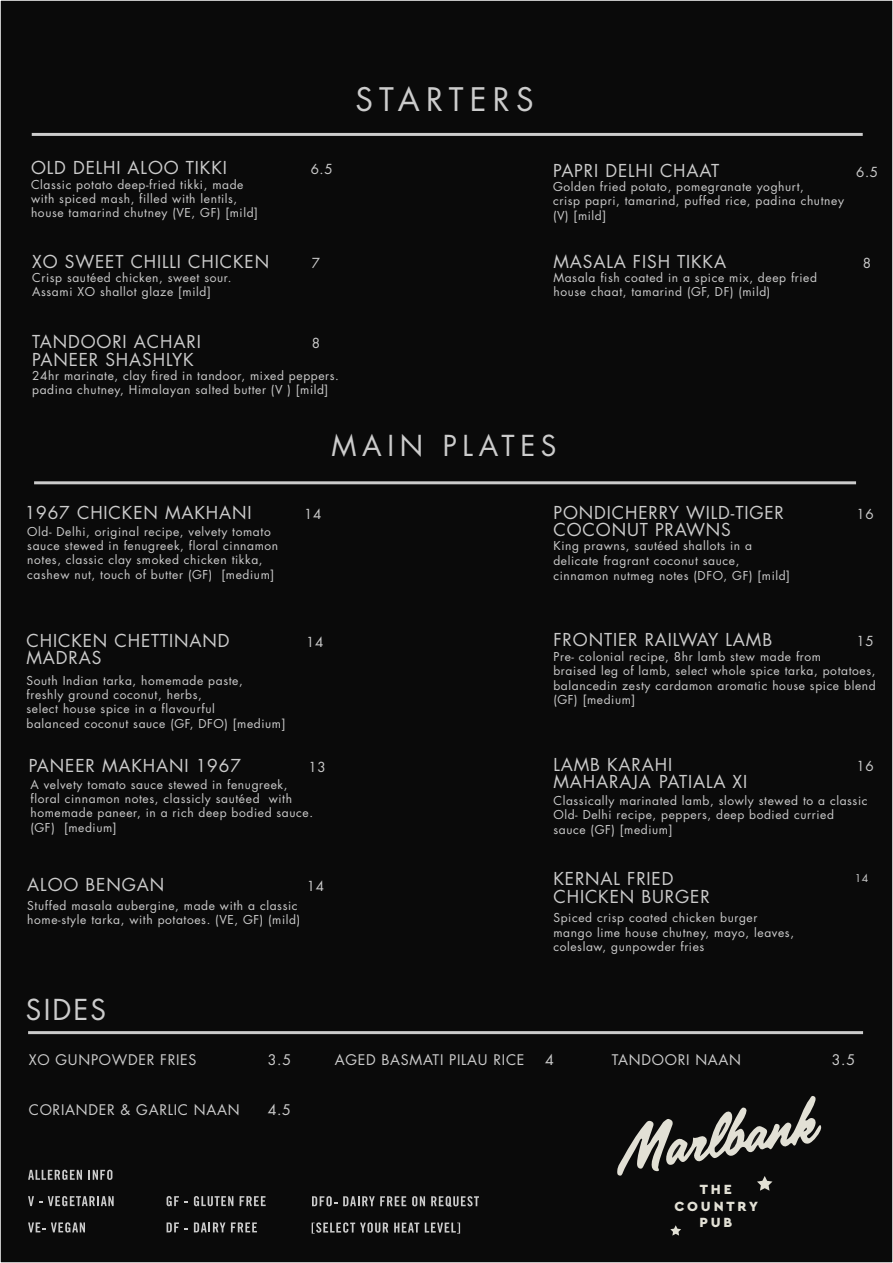
<style>
.page{position:relative;width:893px;height:1263px;background:#0a0a0a}
.page>*{position:absolute;margin:0;border:0;box-sizing:border-box;transform-origin:0 0}
.t1{font:31.65px "Futura";letter-spacing:.2em;color:#ccc}
.t2{font:28.2px "Futura";letter-spacing:.2em;color:#ccc}
.t3{font:28.05px "Futura";letter-spacing:.075em;color:#ccc}
.t4{font:17.4px/17.4px "Futura";letter-spacing:.05em;color:#ccc}
.t5{font:14.25px "Futura";letter-spacing:.05em;color:#ccc}
.t6{font:900 13.95px/16.6px "Cera GR";letter-spacing:.2em;color:#e2e0d5;text-align:center}
.t7{font:13.5px "Futura";letter-spacing:.05em;color:#ccc}
.t8{font:12px/14.4px "Futura";letter-spacing:.05em;color:#ccc}
.t9{font:10.5px "Futura";color:#ccc}
</style>
<div class="page">
<hr style="left:34px;top:481px;width:822px;height:3px;background:#ccc">
<svg style="left:28px;top:1170px;width:54px;height:10px"></svg>
<svg style="left:88px;top:1170px;width:24px;height:10px"></svg>
<svg style="left:28px;top:1196px;width:86px;height:10px"></svg>
<svg style="left:28px;top:1222px;width:57px;height:10px"></svg>
<svg style="left:167px;top:1196px;width:12px;height:10px"></svg>
<svg style="left:194px;top:1196px;width:39px;height:10px"></svg>
<svg style="left:240px;top:1196px;width:26px;height:10px"></svg>
<svg style="left:167px;top:1222px;width:12px;height:10px"></svg>
<svg style="left:194px;top:1222px;width:31px;height:10px"></svg>
<svg style="left:231px;top:1222px;width:26px;height:10px"></svg>
<svg style="left:312px;top:1196px;width:25px;height:10px"></svg>
<svg style="left:343px;top:1196px;width:63px;height:10px"></svg>
<svg style="left:412px;top:1196px;width:13px;height:10px"></svg>
<svg style="left:431px;top:1196px;width:48px;height:11px"></svg>
<svg style="left:312px;top:1222px;width:76px;height:11px"></svg>
<svg style="left:394px;top:1222px;width:25px;height:10px"></svg>
<svg style="left:425px;top:1222px;width:35px;height:11px"></svg>
<hr style="left:32px;top:133px;width:831px;height:3px;background:#ccc">
<hr style="left:28px;top:1031px;width:835px;height:3px;background:#ccc">
<svg style="left:617px;top:1096px;width:204px;height:95px"></svg>
<svg style="left:670px;top:1225px;width:11px;height:10px"></svg>
<h1 class="t1" style="left:355px;top:77px;width:180px">STARTERS</h1>
<h3 class="t4" style="left:31px;top:159px;width:197px">OLD DELHI ALOO TIKKI</h3>
<p class="t7" style="left:311px;top:160px;width:24px">6.5</p>
<p class="t8" style="left:31px;top:177px;width:228px">Classic potato deep-fried tikki, made with spiced mash, filled with lentils, house tamarind chutney (VE, GF) [mild]</p>
<h3 class="t4" style="left:32px;top:252px;width:238px">XO SWEET CHILLI CHICKEN</h3>
<p class="t7" style="left:312px;top:253px;width:10px">7</p>
<p class="t8" style="left:32px;top:270px;width:201px">Crisp sautéed chicken, sweet sour.<br>Assami XO shallot glaze [mild]</p>
<h3 class="t4" style="left:32px;top:333px;width:170px">TANDOORI ACHARI</h3>
<p class="t7" style="left:312px;top:334px;width:10px">8</p>
<h3 class="t4" style="left:32px;top:350px;width:163px">PANEER SHASHLYK</h3>
<p class="t8" style="left:32px;top:368px;width:308px">24hr marinate, clay fired in tandoor, mixed peppers. padina chutney, Himalayan salted butter (V ) [mild]</p>
<h3 class="t4" style="left:553px;top:161px;width:168px">PAPRI DELHI CHAAT</h3>
<p class="t7" style="left:856px;top:162px;width:24px">6.5</p>
<p class="t8" style="left:553px;top:179px;width:292px">Golden fried potato, pomegranate yoghurt,<br>crisp papri, tamarind, puffed rice, padina chutney (V) [mild]</p>
<h3 class="t4" style="left:553px;top:252px;width:174px">MASALA FISH TIKKA</h3>
<p class="t7" style="left:863px;top:253px;width:10px">8</p>
<p class="t8" style="left:553px;top:270px;width:265px">Masala fish coated in a spice mix, deep fried house chaat, tamarind (GF, DF) (mild)</p>
<h2 class="t2" style="left:331px;top:426px;width:227px">MAIN PLATES</h2>
<h3 class="t4" style="left:25px;top:503px;width:229px">1967 CHICKEN MAKHANI</h3>
<p class="t7" style="left:304px;top:504px;width:19px">14</p>
<p class="t8" style="left:27px;top:524px;width:252px">Old- Delhi, original recipe, velvety tomato sauce stewed in fenugreek, floral cinnamon notes, classic clay smoked chicken tikka, cashew nut, touch of butter (GF) [medium]</p>
<h3 class="t4" style="left:553px;top:503px;width:232px">PONDICHERRY WILD-TIGER</h3>
<p class="t7" style="left:856px;top:504px;width:19px">16</p>
<h3 class="t4" style="left:553px;top:521px;width:179px">COCONUT PRAWNS</h3>
<p class="t8" style="left:553px;top:538px;width:238px">King prawns, sautéed shallots in a delicate fragrant coconut sauce, cinnamon nutmeg notes (DFO, GF) [mild]</p>
<h3 class="t4" style="left:26px;top:632px;width:205px">CHICKEN CHETTINAND</h3>
<p class="t7" style="left:306px;top:633px;width:19px">14</p>
<h3 class="t4" style="left:26px;top:649px;width:76px">MADRAS</h3>
<p class="t8" style="left:26px;top:673px;width:261px">South Indian tarka, homemade paste,<br>freshly ground coconut, herbs,<br>select house spice in a flavourful<br>balanced coconut sauce (GF, DFO) [medium]</p>
<h3 class="t4" style="left:553px;top:631px;width:220px">FRONTIER RAILWAY LAMB</h3>
<p class="t7" style="left:856px;top:632px;width:19px">15</p>
<p class="t8" style="left:553px;top:649px;width:324px">Pre- colonial recipe, 8hr lamb stew made from<br>braised leg of lamb, select whole spice tarka, potatoes, balancedin zesty cardamon aromatic house spice blend (GF) [medium]</p>
<h3 class="t4" style="left:29px;top:756px;width:214px">PANEER MAKHANI 1967</h3>
<p class="t7" style="left:308px;top:757px;width:19px">13</p>
<p class="t8" style="left:30px;top:777px;width:284px">A velvety tomato sauce stewed in fenugreek, floral cinnamon notes, classicly sautéed with homemade paneer, in a rich deep bodied sauce. (GF) [medium]</p>
<h3 class="t4" style="left:27px;top:876px;width:138px">ALOO BENGAN</h3>
<p class="t7" style="left:307px;top:877px;width:19px">14</p>
<p class="t8" style="left:27px;top:898px;width:274px">Stuffed masala aubergine, made with a classic home-style tarka, with potatoes. (VE, GF) (mild)</p>
<h3 class="t3" style="left:26px;top:990px;width:82px">SIDES</h3>
<h3 class="t4" style="left:553px;top:755px;width:120px">LAMB KARAHI</h3>
<p class="t7" style="left:856px;top:756px;width:19px">16</p>
<h3 class="t4" style="left:553px;top:773px;width:195px">MAHARAJA PATIALA XI</h3>
<p class="t8" style="left:553px;top:793px;width:316px">Classically marinated lamb, slowly stewed to a classic<br>Old- Delhi recipe, peppers, deep bodied curried sauce (GF) [medium]</p>
<h3 class="t4" style="left:553px;top:870px;width:158px">KERNAL FRIED<br>CHICKEN BURGER</h3>
<p class="t9" style="left:855px;top:871px;width:15px">14</p>
<p class="t8" style="left:553px;top:910px;width:242px">Spiced crisp coated chicken burger mango lime house chutney, mayo, leaves, coleslaw, gunpowder fries</p>
<p class="t5" style="left:29px;top:1050px;width:169px">XO GUNPOWDER FRIES</p>
<p class="t5" style="left:268px;top:1050px;width:25px">3.5</p>
<p class="t5" style="left:335px;top:1050px;width:191px">AGED BASMATI PILAU RICE</p>
<p class="t5" style="left:545px;top:1050px;width:10px">4</p>
<p class="t5" style="left:612px;top:1050px;width:131px">TANDOORI NAAN</p>
<p class="t5" style="left:832px;top:1050px;width:25px">3.5</p>
<p class="t5" style="left:29px;top:1100px;width:212px">CORIANDER &amp; GARLIC NAAN</p>
<p class="t5" style="left:268px;top:1100px;width:25px">4.5</p>
<p class="t6" style="left:674px;top:1181px;width:85px">THE<br>COUNTRY<br>PUB</p>
</div>
